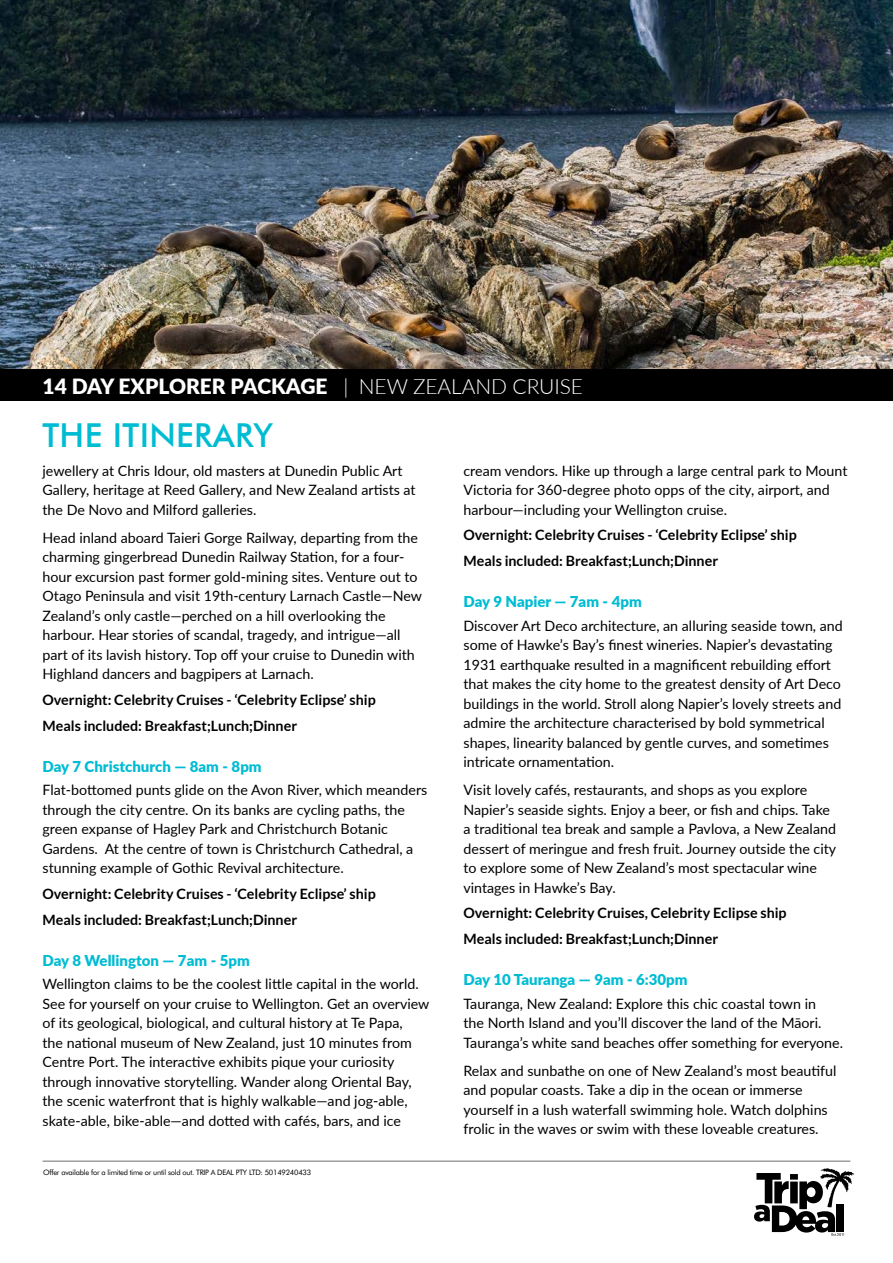
<style>
.page{position:relative;width:893px;height:1263px;background:#fff}
.page>*{position:absolute;margin:0;border:0;box-sizing:border-box;transform-origin:0 0}
.t1{font:500 33px "Futura BT";letter-spacing:.01em;color:#00bcd3}
.t2{font:900 21px "Lato";color:#fff}
.t3{font:900 15px "Lato";color:#00bcd3}
.t4{font:14.25px/19.5px "Lato";color:#000}
.t5{font:700 14.25px/25.8px "Lato";color:#000}
.t6{font:7.5px "Futura BT";letter-spacing:-.03em;color:#000}
.s1{font-weight:300}
</style>
<div class="page">
<hr style="left:43px;top:1161px;width:807px;height:1px;background:#6d6e71">
<svg style="left:754px;top:1168px;width:100px;height:68px"></svg>
<img style="left:0;top:0;width:893px;height:369px">
<div style="left:0;top:369px;width:893px;height:32px;background:#000"></div>
<h2 class="t2" style="left:43px;top:370px;width:542px">14 DAY EXPLORER PACKAGE <span class="s1">| NEW ZEALAND CRUISE</span></h2>
<h1 class="t1" style="left:43px;top:416px;width:232px">THE ITINERARY</h1>
<p class="t4" style="left:43px;top:460px;width:375px">jewellery at Chris Idour, old masters at Dunedin Public Art<br>Gallery, heritage at Reed Gallery, and New Zealand artists at the De Novo and Milford galleries.</p>
<p class="t4" style="left:43px;top:527px;width:381px">Head inland aboard Taieri Gorge Railway, departing from the charming gingerbread Dunedin Railway Station, for a four&shy;hour excursion past former gold-mining sites. Venture out to Otago Peninsula and visit 19th-century Larnach Castle—New Zealand’s only castle—perched on a hill overlooking the harbour. Hear stories of scandal, tragedy, and intrigue—all part of its lavish history. Top off your cruise to Dunedin with Highland dancers and bagpipers at Larnach.</p>
<p class="t5" style="left:43px;top:687px;width:335px">Overnight: Celebrity Cruises - ‘Celebrity Eclipse’ ship<br>Meals included: Breakfast;Lunch;Dinner</p>
<p class="t3" style="left:43px;top:755px;width:221px">Day 7 Christchurch — 8am - 8pm</p>
<p class="t4" style="left:43px;top:780px;width:386px">Flat-bottomed punts glide on the Avon River, which meanders through the city centre. On its banks are cycling paths, the green expanse of Hagley Park and Christchurch Botanic Gardens. At the centre of town is Christchurch Cathedral, a stunning example of Gothic Revival architecture.</p>
<p class="t5" style="left:43px;top:881px;width:335px">Overnight: Celebrity Cruises - ‘Celebrity Eclipse’ ship<br>Meals included: Breakfast;Lunch;Dinner</p>
<p class="t3" style="left:43px;top:949px;width:209px">Day 8 Wellington — 7am - 5pm</p>
<p class="t4" style="left:43px;top:974px;width:388px">Wellington claims to be the coolest little capital in the world.<br>See for yourself on your cruise to Wellington. Get an overview of its geological, biological, and cultural history at Te Papa,<br>the national museum of New Zealand, just 10 minutes from Centre Port. The interactive exhibits pique your curiosity through innovative storytelling. Wander along Oriental Bay, the scenic waterfront that is highly walkable—and jog-able, skate-able, bike-able—and dotted with cafés, bars, and ice</p>
<p class="t6" style="left:43px;top:1168px;width:269px">Offer available for a limited time or until sold out. TRIP A DEAL PTY LTD: 50149240433</p>
<p class="t4" style="left:463px;top:460px;width:386px">cream vendors. Hike up through a large central park to Mount<br>Victoria for 360-degree photo opps of the city, airport, and harbour—including your Wellington cruise.</p>
<p class="t5" style="left:463px;top:522px;width:335px">Overnight: Celebrity Cruises - ‘Celebrity Eclipse’ ship<br>Meals included: Breakfast;Lunch;Dinner</p>
<p class="t3" style="left:463px;top:590px;width:180px">Day 9 Napier — 7am - 4pm</p>
<p class="t4" style="left:463px;top:615px;width:381px">Discover Art Deco architecture, an alluring seaside town, and some of Hawke’s Bay’s finest wineries. Napier’s devastating 1931 earthquake resulted in a magnificent rebuilding effort that makes the city home to the greatest density of Art Deco buildings in the world. Stroll along Napier’s lovely streets and admire the architecture characterised by bold symmetrical shapes, linearity balanced by gentle curves, and sometimes intricate ornamentation.</p>
<p class="t4" style="left:463px;top:780px;width:374px">Visit lovely cafés, restaurants, and shops as you explore Napier’s seaside sights. Enjoy a beer, or fish and chips. Take a traditional tea break and sample a Pavlova, a New Zealand dessert of meringue and fresh fruit. Journey outside the city to explore some of New Zealand’s most spectacular wine vintages in Hawke’s Bay.</p>
<p class="t5" style="left:463px;top:900px;width:325px">Overnight: Celebrity Cruises, Celebrity Eclipse ship<br>Meals included: Breakfast;Lunch;Dinner</p>
<p class="t3" style="left:463px;top:968px;width:226px">Day 10 Tauranga — 9am - 6:30pm</p>
<p class="t4" style="left:463px;top:993px;width:381px">Tauranga, New Zealand: Explore this chic coastal town in<br>the North Island and you’ll discover the land of the Māori.<br>Tauranga’s white sand beaches offer something for everyone.</p>
<p class="t4" style="left:463px;top:1060px;width:375px">Relax and sunbathe on one of New Zealand’s most beautiful and popular coasts. Take a dip in the ocean or immerse yourself in a lush waterfall swimming hole. Watch dolphins frolic in the waves or swim with these loveable creatures.</p>
</div>
